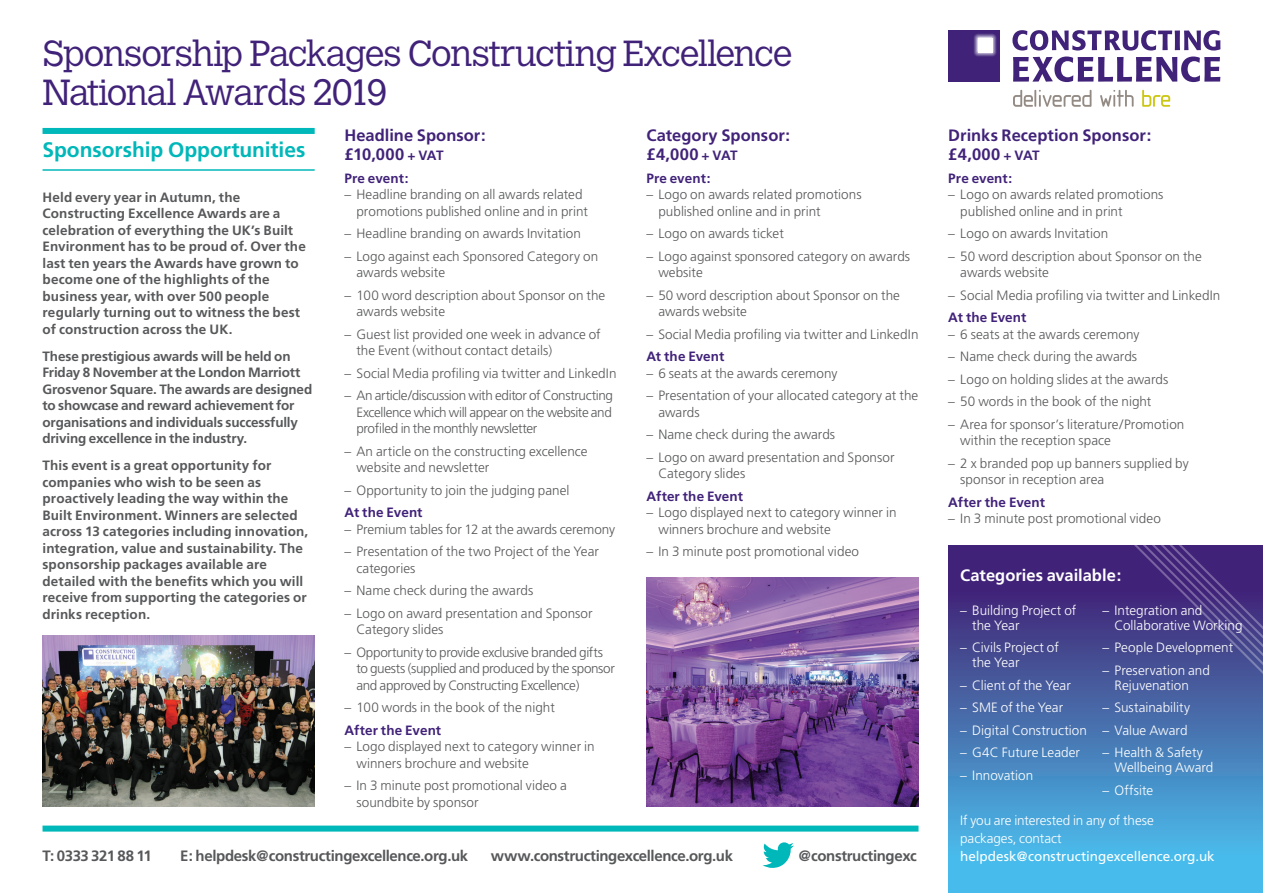
<style>
.page{position:relative;width:1263px;height:893px;background:#fff}
.page>*{position:absolute;margin:0;border:0;box-sizing:border-box;transform-origin:0 0}
.t1{font:300 36px/39px "Calvert";letter-spacing:-.035em;color:#412279}
.t2{font:700 21px "Frutiger";letter-spacing:-.005em;color:#00b7b9}
.t3{font:700 16.5px/19.5px "Frutiger";color:#412279}
.t4{font:700 16.5px "Frutiger";color:#fff}
.t5{font:700 15px "Frutiger";letter-spacing:-.025em;color:#57585a}
.t6{font:300 13.5px/16.5px "Frutiger";color:#57585a}
.t7{font:700 13.5px/16.5px "Frutiger";letter-spacing:.005em;color:#57585a}
.t8{font:300 13.5px/15px "Frutiger";color:#fff}
.t9{font:300 13.5px/16.5px "Frutiger";letter-spacing:-.025em;color:#57585a}
.t10{font:700 13.5px "Frutiger";letter-spacing:.005em;color:#412279}
.t11{font:13.5px "Frutiger";color:#fff}
.s1{font-size:13.5px}
</style>
<div class="page">
<svg style="left:1100px;top:90px;width:33px;height:17px"></svg>
<svg style="left:1142px;top:90px;width:28px;height:17px"></svg>
<svg style="left:1013px;top:89px;width:78px;height:18px"></svg>
<div style="left:948px;top:30px;width:52px;height:52px;background:#412279"></div>
<svg style="left:973px;top:33px;width:24px;height:24px"></svg>
<svg style="left:973px;top:34px;width:23px;height:23px"></svg>
<div style="left:974px;top:34px;width:22px;height:22px;background:#5f498d;border-radius:4px"></div>
<div style="left:974px;top:35px;width:22px;height:21px;background:#634f91;border-radius:4px"></div>
<div style="left:975px;top:35px;width:20px;height:20px;background:#8170a7;border-radius:3px"></div>
<div style="left:976px;top:36px;width:18px;height:19px;background:#8676ab;border-radius:3px"></div>
<div style="left:976px;top:36px;width:18px;height:18px;background:#b0a5ca;border-radius:3px"></div>
<div style="left:977px;top:37px;width:17px;height:17px;background:#fff;border-radius:2px"></div>
<svg style="left:977px;top:37px;width:16px;height:16px"></svg>
<div style="left:978px;top:38px;width:14px;height:14px;background:#fff"></div>
<svg style="left:1012px;top:30px;width:208px;height:21px"></svg>
<svg style="left:1013px;top:57px;width:207px;height:25px"></svg>
<div style="left:43px;top:128px;width:272px;height:6px;background:#00b7b9"></div>
<div style="left:43px;top:826px;width:875px;height:6px;background:#00b7b9"></div>
<div style="left:948px;top:545px;width:315px;height:348px;background:linear-gradient(to bottom,#421269,#4ac9f3)"></div>
<hr style="left:43px;top:169px;width:272px;height:2px;background:#00b7b9">
<img style="left:43px;top:636px;width:272px;height:171px">
<img style="left:646px;top:577px;width:272px;height:230px">
<svg style="left:762px;top:842px;width:32px;height:26px"></svg>
<svg style="left:987px;top:545px;width:276px;height:253px;background:#46569b"></svg>
<h1 class="t1" style="left:43px;top:34px;width:751px">Sponsorship Packages Constructing Excellence<br>National Awards 2019</h1>
<h2 class="t2" style="left:43px;top:138px;width:264px">Sponsorship Opportunities</h2>
<p class="t3" style="left:344px;top:125px;width:143px">Headline Sponsor: £10,000 <span class="s1">+ VAT</span></p>
<p class="t10" style="left:344px;top:170px;width:66px">Pre event:</p>
<p class="t6" style="left:356px;top:186px;width:233px;text-indent:-12px">– Headline branding on all awards related promotions published online and in print</p>
<p class="t6" style="left:344px;top:225px;width:238px">– Headline branding on awards Invitation</p>
<p class="t6" style="left:356px;top:248px;width:243px;text-indent:-12px">– Logo against each Sponsored Category on awards website</p>
<p class="t6" style="left:356px;top:287px;width:250px;text-indent:-12px">– 100 word description about Sponsor on the awards website</p>
<p class="t6" style="left:356px;top:326px;width:246px;text-indent:-12px">– Guest list provided one week in advance of the Event (without contact details)</p>
<p class="t6" style="left:344px;top:365px;width:274px">– Social Media profiling via twitter and LinkedIn</p>
<p class="t6" style="left:356px;top:387px;width:258px;text-align:justify;text-indent:-12px">– An article/discussion with editor of Constructing Excellence which will appear on the website and profiled in the monthly newsletter</p>
<p class="t6" style="left:356px;top:443px;width:233px;text-indent:-12px">– An article on the constructing excellence website and newsletter</p>
<p class="t6" style="left:344px;top:482px;width:227px">– Opportunity to join the judging panel</p>
<p class="t10" style="left:344px;top:505px;width:80px">At the Event</p>
<p class="t6" style="left:344px;top:521px;width:272px">– Premium tables for 12 at the awards ceremony</p>
<p class="t6" style="left:356px;top:543px;width:244px;text-indent:-12px">– Presentation of the two Project of the Year categories</p>
<p class="t6" style="left:344px;top:582px;width:190px">– Name check during the awards</p>
<p class="t6" style="left:356px;top:605px;width:238px;text-indent:-12px">– Logo on award presentation and Sponsor<br>Category slides</p>
<p class="t9" style="left:356px;top:644px;width:260px;text-indent:-12px">– Opportunity to provide exclusive branded gifts to guests (supplied and produced by the sponsor and approved by Constructing Excellence)</p>
<p class="t6" style="left:344px;top:699px;width:212px">– 100 words in the book of the night</p>
<p class="t10" style="left:344px;top:722px;width:98px">After the Event</p>
<p class="t6" style="left:356px;top:738px;width:240px;text-indent:-12px">– Logo displayed next to category winner in winners brochure and website</p>
<p class="t6" style="left:356px;top:777px;width:212px;text-indent:-12px">– In 3 minute post promotional video a soundbite by sponsor</p>
<p class="t3" style="left:646px;top:125px;width:145px">Category Sponsor: £4,000 <span class="s1">+ VAT</span></p>
<p class="t10" style="left:646px;top:170px;width:66px">Pre event:</p>
<p class="t6" style="left:658px;top:186px;width:205px;text-indent:-12px">– Logo on awards related promotions published online and in print</p>
<p class="t6" style="left:646px;top:225px;width:139px">– Logo on awards ticket</p>
<p class="t6" style="left:658px;top:248px;width:253px;text-indent:-12px">– Logo against sponsored category on awards website</p>
<p class="t6" style="left:658px;top:287px;width:243px;text-indent:-12px">– 50 word description about Sponsor on the awards website</p>
<p class="t6" style="left:646px;top:326px;width:274px">– Social Media profiling via twitter and LinkedIn</p>
<p class="t10" style="left:646px;top:349px;width:80px">At the Event</p>
<p class="t6" style="left:646px;top:365px;width:193px">– 6 seats at the awards ceremony</p>
<p class="t6" style="left:658px;top:387px;width:261px;text-indent:-12px">– Presentation of your allocated category at the awards</p>
<p class="t6" style="left:646px;top:426px;width:190px">– Name check during the awards</p>
<p class="t6" style="left:658px;top:449px;width:238px;text-indent:-12px">– Logo on award presentation and Sponsor<br>Category slides</p>
<p class="t10" style="left:646px;top:488px;width:98px">After the Event</p>
<p class="t6" style="left:658px;top:504px;width:240px;text-indent:-12px">– Logo displayed next to category winner in winners brochure and website</p>
<p class="t6" style="left:646px;top:543px;width:214px">– In 3 minute post promotional video</p>
<p class="t7" style="left:43px;top:189px;width:265px">Held every year in Autumn, the Constructing Excellence Awards are a celebration of everything the UK’s Built Environment has to be proud of. Over the last ten years the Awards have grown to become one of the highlights of the business year, with over 500 people regularly turning out to witness the best of construction across the UK.</p>
<p class="t7" style="left:43px;top:348px;width:271px">These prestigious awards will be held on Friday 8 November at the London Marriott Grosvenor Square. The awards are designed to showcase and reward achievement for organisations and individuals successfully driving excellence in the industry.</p>
<p class="t7" style="left:43px;top:457px;width:267px">This event is a great opportunity for companies who wish to be seen as proactively leading the way within the Built Environment. Winners are selected across 13 categories including innovation, integration, value and sustainability. The sponsorship packages available are detailed with the benefits which you will receive from supporting the categories or drinks reception.</p>
<p class="t5" style="left:43px;top:847px;width:111px">T: 0333 321 88 11</p>
<p class="t5" style="left:180px;top:847px;width:289px">E: helpdesk@constructingexcellence.org.uk</p>
<p class="t5" style="left:491px;top:847px;width:244px">www.constructingexcellence.org.uk</p>
<p class="t5" style="left:799px;top:847px;width:119px">@constructingexc</p>
<p class="t3" style="left:948px;top:125px;width:204px">Drinks Reception Sponsor: £4,000 <span class="s1">+ VAT</span></p>
<p class="t10" style="left:948px;top:170px;width:66px">Pre event:</p>
<p class="t6" style="left:960px;top:186px;width:205px;text-indent:-12px">– Logo on awards related promotions published online and in print</p>
<p class="t6" style="left:948px;top:225px;width:161px">– Logo on awards Invitation</p>
<p class="t6" style="left:960px;top:248px;width:243px;text-indent:-12px">– 50 word description about Sponsor on the awards website</p>
<p class="t6" style="left:948px;top:287px;width:274px">– Social Media profiling via twitter and LinkedIn</p>
<p class="t10" style="left:948px;top:310px;width:80px">At the Event</p>
<p class="t6" style="left:948px;top:326px;width:193px">– 6 seats at the awards ceremony</p>
<p class="t6" style="left:948px;top:348px;width:190px">– Name check during the awards</p>
<p class="t6" style="left:948px;top:371px;width:221px">– Logo on holding slides at the awards</p>
<p class="t6" style="left:948px;top:393px;width:205px">– 50 words in the book of the night</p>
<p class="t6" style="left:960px;top:416px;width:226px;text-indent:-12px">– Area for sponsor’s literature/Promotion within the reception space</p>
<p class="t6" style="left:960px;top:455px;width:230px;text-indent:-12px">– 2 x branded pop up banners supplied by sponsor in reception area</p>
<p class="t10" style="left:948px;top:494px;width:98px">After the Event</p>
<p class="t6" style="left:948px;top:510px;width:214px">– In 3 minute post promotional video</p>
<p class="t4" style="left:960px;top:566px;width:163px">Categories available:</p>
<p class="t8" style="left:972px;top:602px;width:106px;text-indent:-12px">– Building Project of the Year</p>
<p class="t8" style="left:972px;top:640px;width:88px;text-indent:-12px">– Civils Project of the Year</p>
<p class="t8" style="left:960px;top:677px;width:112px">– Client of the Year</p>
<p class="t8" style="left:960px;top:700px;width:104px">– SME of the Year</p>
<p class="t8" style="left:960px;top:722px;width:128px">– Digital Construction</p>
<p class="t8" style="left:960px;top:745px;width:121px">– G4C Future Leader</p>
<p class="t8" style="left:960px;top:767px;width:75px">– Innovation</p>
<p class="t8" style="left:1114px;top:602px;width:130px;text-indent:-12px">– Integration and<br>Collaborative Working</p>
<p class="t8" style="left:1102px;top:640px;width:132px">– People Development</p>
<p class="t8" style="left:1114px;top:662px;width:97px;text-indent:-12px">– Preservation and<br>Rejuvenation</p>
<p class="t8" style="left:1102px;top:700px;width:89px">– Sustainability</p>
<p class="t8" style="left:1102px;top:722px;width:87px">– Value Award</p>
<p class="t8" style="left:1114px;top:745px;width:100px;text-indent:-12px">– Health &amp; Safety<br>Wellbeing Award</p>
<p class="t8" style="left:1102px;top:782px;width:52px">– Offsite</p>
<p class="t8" style="left:960px;top:811px;width:195px;line-height:18px">If you are interested in any of these packages, contact</p>
<p class="t11" style="left:960px;top:848px;width:256px">helpdesk@constructingexcellence.org.uk</p>
</div>
